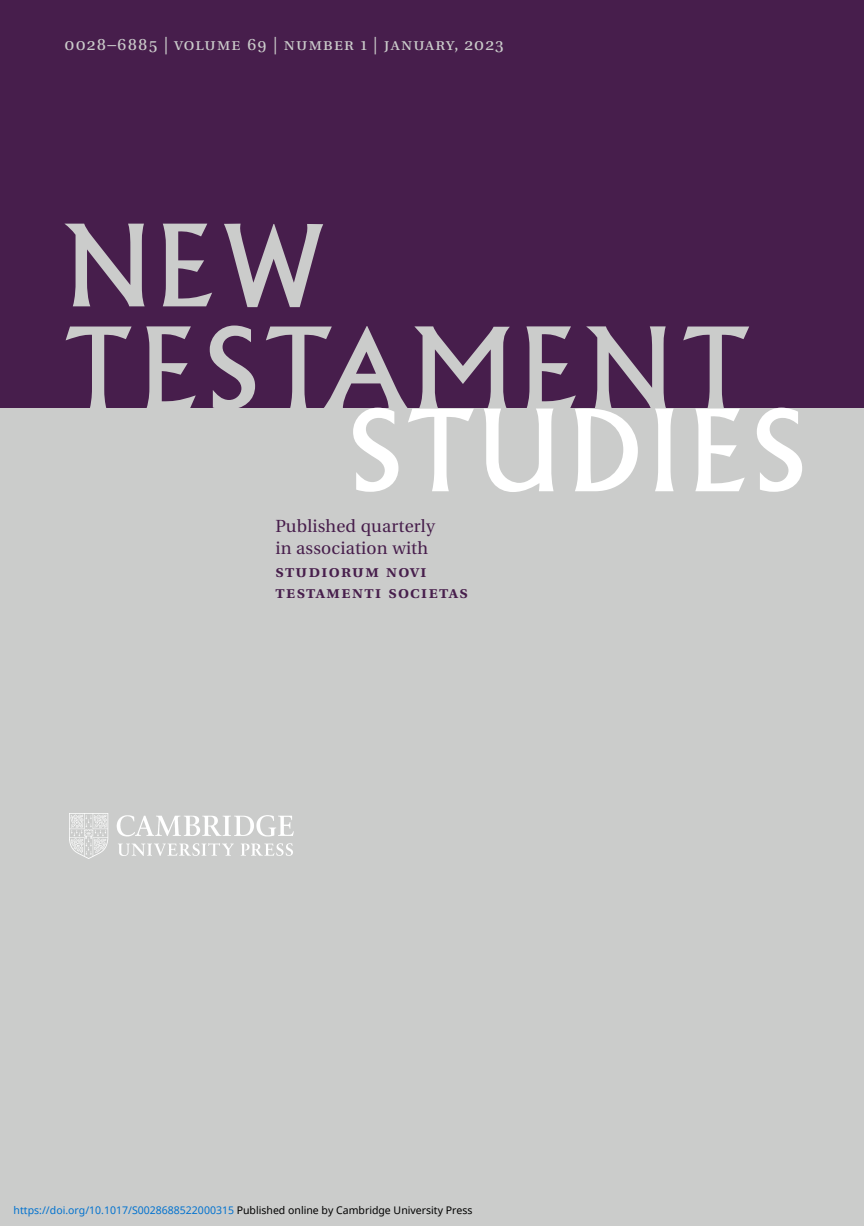
<style>
.page{position:relative;width:864px;height:1226px;background:#fff}
.page>*{position:absolute;margin:0;border:0;box-sizing:border-box;transform-origin:0 0}
.t1{font:110.25px/102.7px "Albertus";letter-spacing:.075em;color:#cbcccb}
.t2{font:110.25px "Albertus";letter-spacing:.075em;color:#fff}
.t3{font:17.5px "Utopia Regular SC";letter-spacing:.07em;color:#cbcccb}
.t4{font:17.5px/22.1px "Utopia";letter-spacing:.01em;color:#471e4c}
.t5{font:17.5px/21px "Utopia Semibold SC";letter-spacing:.085em;color:#471e4c}
.t6{font:10.5px "Noto Sans";color:#0172cf}
.s1{color:#000}
</style>
<div class="page">
<div style="left:0;top:0;width:863px;height:408px;background:#471e4c"></div>
<div style="left:0;top:408px;width:863px;height:817px;background:#cbcccb"></div>
<img style="left:70px;top:813px;width:223px;height:45px">
<h2 class="t3" style="left:65px;top:34px;width:440px">0028–6885 | volume 69 | number 1 | january, 2023</h2>
<h1 class="t1" style="left:63px;top:220px;width:687px">NEW<br>TESTAMENT</h1>
<h1 class="t2" style="left:350px;top:405px;width:454px">STUDIES</h1>
<h2 class="t4" style="left:275px;top:517px;width:161px">Published quarterly in association with</h2>
<h2 class="t5" style="left:275px;top:560px;width:194px">studiorum novi testamenti societas</h2>
<p class="t6" style="left:14px;top:1202px;width:460px">https://doi.org/10.1017/S0028688522000315 <span class="s1">Published online by Cambridge University Press</span></p>
</div>
